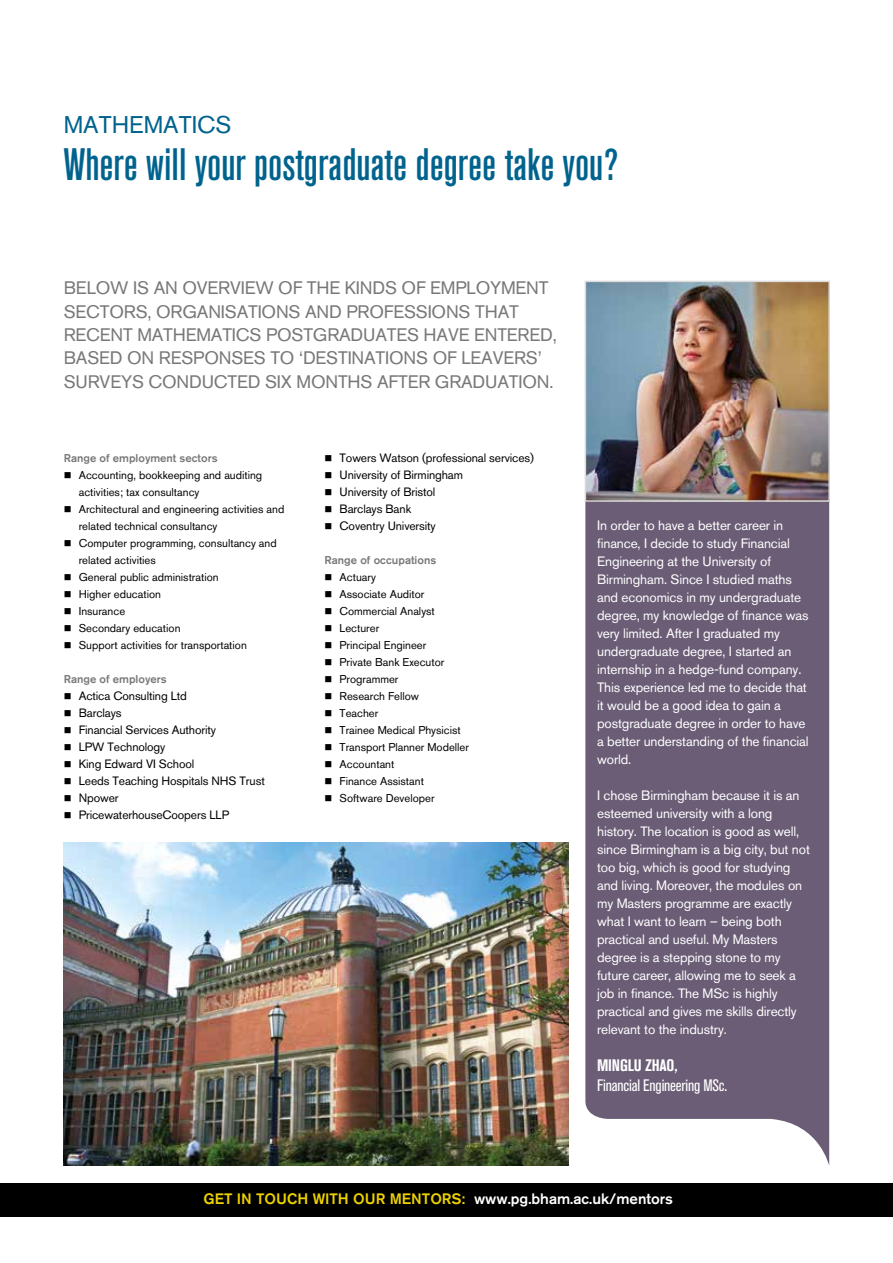
<style>
.page{position:relative;width:893px;height:1263px;background:#fff}
.page>*{position:absolute;margin:0;border:0;box-sizing:border-box;transform-origin:0 0}
.t1{font:500 condensed 45px "Akzidenz Grotesk BQ";color:#00638e}
.t2{font:24px "Akzidenz Grotesk BQ";color:#00638e}
.t3{font:18px/23.2px "Akzidenz Grotesk BQ";letter-spacing:-.01em;color:#797878}
.t4{font:condensed 16.5px "Akzidenz Grotesk BQ";letter-spacing:-.01em;color:#fff}
.t5{font:700 condensed 16.5px "Akzidenz Grotesk BQ";letter-spacing:-.01em;color:#fff}
.t6{font:500 15px "Akzidenz Grotesk BQ";color:#edd200}
.t7{font:13.5px/18px "Akzidenz Grotesk BQ";letter-spacing:-.01em;color:#fff}
.t8{font:12px "Akzidenz Grotesk BQ";letter-spacing:-.01em;color:#000}
.t9{font:11.25px/17px "Akzidenz Grotesk BQ";color:#000}
.t10{font:500 11.25px "Akzidenz Grotesk BQ";color:#797878}
.s1{color:#fff}
</style>
<div class="page">
<svg style="left:585px;top:502px;width:244px;height:663px;fill:#6b5d76"></svg>
<img style="left:64px;top:842px;width:504px;height:323px">
<div style="left:0;top:1183px;width:893px;height:33px;background:#000"></div>
<img style="left:588px;top:284px;width:239px;height:215px">
<div style="left:585px;top:281px;width:245px;height:221px;border:2px solid #dadada"></div>
<h2 class="t2" style="left:64px;top:111px;width:169px">MATHEMATICS</h2>
<h1 class="t1" style="left:64px;top:139px;width:556px">Where will your postgraduate degree take you?</h1>
<p class="t3" style="left:64px;top:276px;width:495px">BELOW IS AN OVERVIEW OF THE KINDS OF EMPLOYMENT SECTORS, ORGANISATIONS AND PROFESSIONS THAT RECENT MATHEMATICS POSTGRADUATES HAVE ENTERED, BASED ON RESPONSES TO ‘DESTINATIONS OF LEAVERS’ SURVEYS CONDUCTED SIX MONTHS AFTER GRADUATION.</p>
<p class="t10" style="left:64px;top:451px;width:155px">Range of employment sectors</p>
<p class="t9" style="left:79px;top:467px;width:185px;text-indent:-15px">■ Accounting, bookkeeping and auditing activities; tax consultancy</p>
<p class="t9" style="left:79px;top:501px;width:207px;text-indent:-15px">■ Architectural and engineering activities and related technical consultancy</p>
<p class="t9" style="left:79px;top:535px;width:199px;text-indent:-15px">■ Computer programming, consultancy and related activities</p>
<p class="t9" style="left:64px;top:569px;width:156px">■ General public administration</p>
<p class="t9" style="left:64px;top:586px;width:99px">■ Higher education</p>
<p class="t9" style="left:64px;top:603px;width:63px">■ Insurance</p>
<p class="t9" style="left:64px;top:620px;width:118px">■ Secondary education</p>
<p class="t9" style="left:64px;top:637px;width:185px">■ Support activities for transportation</p>
<p class="t10" style="left:64px;top:672px;width:104px">Range of employers</p>
<p class="t8" style="left:64px;top:689px;width:125px">■ Actica Consulting Ltd</p>
<p class="t8" style="left:64px;top:706px;width:59px">■ Barclays</p>
<p class="t8" style="left:64px;top:723px;width:154px">■ Financial Services Authority</p>
<p class="t8" style="left:64px;top:740px;width:103px">■ LPW Technology</p>
<p class="t8" style="left:64px;top:757px;width:132px">■ King Edward VI School</p>
<p class="t8" style="left:64px;top:774px;width:203px">■ Leeds Teaching Hospitals NHS Trust</p>
<p class="t8" style="left:64px;top:791px;width:56px">■ Npower</p>
<p class="t8" style="left:64px;top:808px;width:167px">■ PricewaterhouseCoopers LLP</p>
<p class="t8" style="left:325px;top:451px;width:211px">■ Towers Watson (professional services)</p>
<p class="t8" style="left:325px;top:468px;width:140px">■ University of Birmingham</p>
<p class="t8" style="left:325px;top:485px;width:112px">■ University of Bristol</p>
<p class="t8" style="left:325px;top:502px;width:88px">■ Barclays Bank</p>
<p class="t8" style="left:325px;top:519px;width:113px">■ Coventry University</p>
<p class="t10" style="left:325px;top:553px;width:113px">Range of occupations</p>
<p class="t9" style="left:325px;top:569px;width:53px">■ Actuary</p>
<p class="t9" style="left:325px;top:586px;width:101px">■ Associate Auditor</p>
<p class="t9" style="left:325px;top:603px;width:112px">■ Commercial Analyst</p>
<p class="t9" style="left:325px;top:620px;width:56px">■ Lecturer</p>
<p class="t9" style="left:325px;top:637px;width:103px">■ Principal Engineer</p>
<p class="t9" style="left:325px;top:654px;width:121px">■ Private Bank Executor</p>
<p class="t9" style="left:325px;top:671px;width:75px">■ Programmer</p>
<p class="t9" style="left:325px;top:688px;width:96px">■ Research Fellow</p>
<p class="t9" style="left:325px;top:705px;width:55px">■ Teacher</p>
<p class="t9" style="left:325px;top:722px;width:138px">■ Trainee Medical Physicist</p>
<p class="t9" style="left:325px;top:739px;width:146px">■ Transport Planner Modeller</p>
<p class="t9" style="left:325px;top:756px;width:71px">■ Accountant</p>
<p class="t9" style="left:325px;top:773px;width:101px">■ Finance Assistant</p>
<p class="t9" style="left:325px;top:790px;width:111px">■ Software Developer</p>
<p class="t7" style="left:597px;top:516px;width:213px">In order to have a better career in finance, I decide to study Financial Engineering at the University of Birmingham. Since I studied maths and economics in my undergraduate degree, my knowledge of finance was very limited. After I graduated my undergraduate degree, I started an internship in a hedge-fund company.<br>This experience led me to decide that it would be a good idea to gain a postgraduate degree in order to have a better understanding of the financial world.</p>
<p class="t7" style="left:597px;top:786px;width:214px">I chose Birmingham because it is an esteemed university with a long history. The location is good as well, since Birmingham is a big city, but not too big, which is good for studying and living. Moreover, the modules on my Masters programme are exactly what I want to learn – being both practical and useful. My Masters degree is a stepping stone to my future career, allowing me to seek a job in finance. The MSc is highly practical and gives me skills directly relevant to the industry.</p>
<p class="t5" style="left:597px;top:1056px;width:82px">MINGLU ZHAO,</p>
<p class="t4" style="left:597px;top:1076px;width:132px">Financial Engineering MSc.</p>
<p class="t6" style="left:203px;top:1189px;width:471px">GET IN TOUCH WITH OUR MENTORS: <span class="s1">www.pg.bham.ac.uk/mentors</span></p>
</div>
